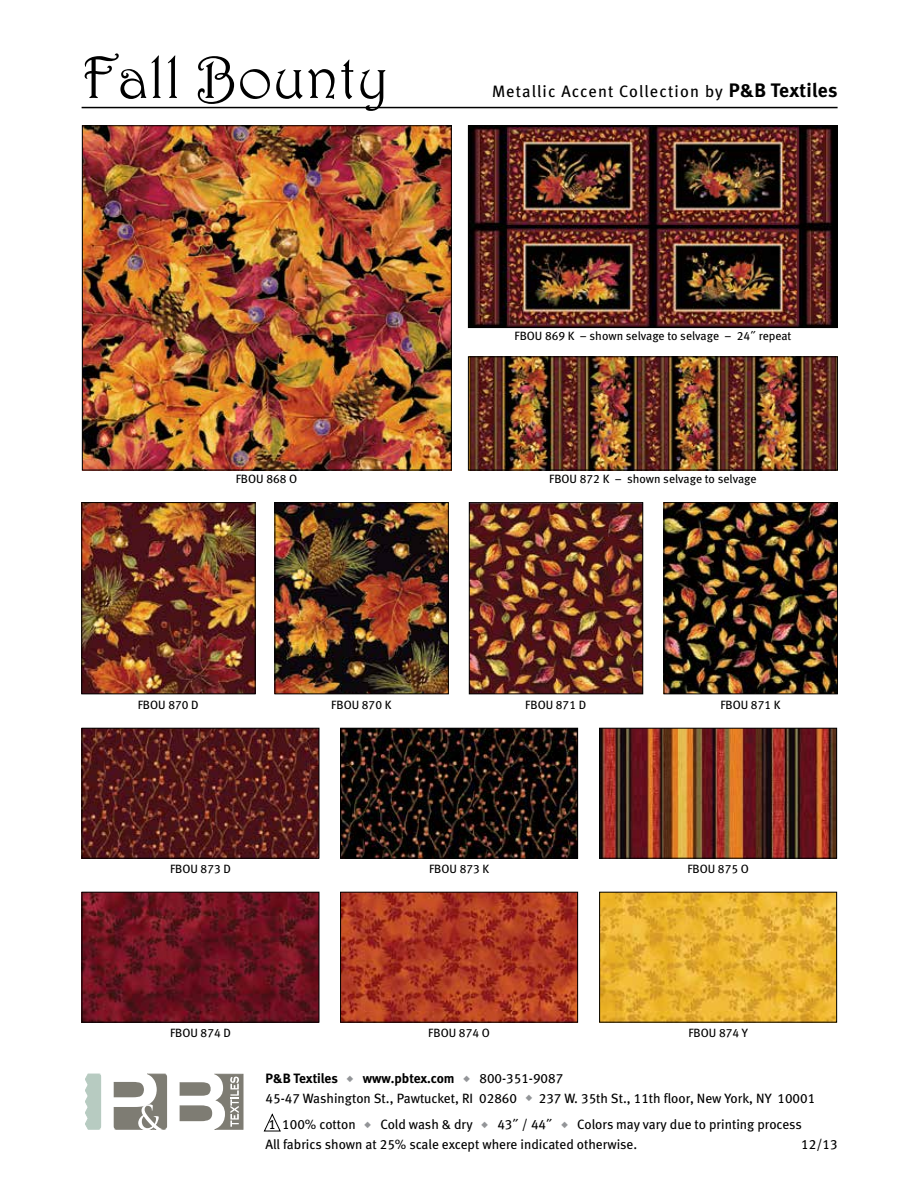
<style>
.page{position:relative;width:918px;height:1188px;background:#fff}
.page>*{position:absolute;margin:0;border:0;box-sizing:border-box;transform-origin:0 0}
.t1{font:60px "Harrington";color:#000}
.t2{font:16.5px "Meta Book LF";letter-spacing:.065em;color:#000}
.t3{font:13.5px/26.2px "Meta Book LF";color:#000}
.t4{font:13.5px "Meta Bold LF";letter-spacing:-.005em;color:#000}
.t5{font:12px "Meta Book LF";color:#000}
.s1{font-family:"Meta Bold LF";font-size:19.5px}
.s2{color:#939598}
.s3{font-family:"Meta Book LF"}
</style>
<div class="page">
<hr style="left:82px;top:107px;width:756px;height:1px;background:#000">
<img style="left:84px;top:128px;width:366px;height:340px">
<div style="left:82px;top:126px;width:370px;height:344px;border:1px solid #000"></div>
<img style="left:470px;top:128px;width:366px;height:198px">
<div style="left:468px;top:126px;width:370px;height:202px;border:1px solid #000"></div>
<img style="left:470px;top:359px;width:366px;height:109px">
<div style="left:468px;top:357px;width:370px;height:113px;border:1px solid #000"></div>
<svg style="left:85px;top:1074px;width:158px;height:56px"></svg>
<svg style="left:263px;top:1113px;width:18px;height:19px"></svg>
<img style="left:84px;top:894px;width:233px;height:126px">
<div style="left:82px;top:892px;width:237px;height:130px;border:1px solid #000"></div>
<img style="left:84px;top:730px;width:233px;height:126px">
<div style="left:82px;top:728px;width:237px;height:130px;border:1px solid #000"></div>
<img style="left:601px;top:894px;width:234px;height:126px">
<div style="left:599px;top:892px;width:238px;height:130px;border:1px solid #000"></div>
<img style="left:601px;top:730px;width:234px;height:126px">
<div style="left:599px;top:728px;width:238px;height:130px;border:1px solid #000"></div>
<img style="left:342px;top:894px;width:234px;height:126px">
<div style="left:340px;top:892px;width:238px;height:130px;border:1px solid #000"></div>
<img style="left:342px;top:730px;width:234px;height:126px">
<div style="left:340px;top:728px;width:238px;height:130px;border:1px solid #000"></div>
<img style="left:84px;top:504px;width:169px;height:188px">
<div style="left:82px;top:502px;width:173px;height:192px;border:1px solid #000"></div>
<img style="left:471px;top:504px;width:170px;height:188px">
<div style="left:469px;top:502px;width:174px;height:192px;border:1px solid #000"></div>
<img style="left:277px;top:504px;width:170px;height:188px">
<div style="left:275px;top:502px;width:174px;height:192px;border:1px solid #000"></div>
<img style="left:666px;top:504px;width:170px;height:188px">
<div style="left:664px;top:502px;width:174px;height:192px;border:1px solid #000"></div>
<h1 class="t1" style="left:82px;top:41px;width:310px">Fall Bounty</h1>
<p class="t5" style="left:236px;top:472px;width:63px">FBOU 868 O</p>
<p class="t2" style="left:492px;top:82px;width:347px">Metallic Accent Collection by <span class="s1">P&amp;B Textiles</span></p>
<p class="t5" style="left:514px;top:329px;width:278px">FBOU 869 K – shown selvage to selvage – 24˝ repeat</p>
<p class="t5" style="left:549px;top:472px;width:209px">FBOU 872 K – shown selvage to selvage</p>
<p class="t5" style="left:138px;top:698px;width:62px">FBOU 870 D</p>
<p class="t5" style="left:331px;top:698px;width:62px">FBOU 870 K</p>
<p class="t5" style="left:525px;top:698px;width:62px">FBOU 871 D</p>
<p class="t5" style="left:720px;top:698px;width:62px">FBOU 871 K</p>
<p class="t5" style="left:170px;top:861px;width:62px">FBOU 873 D</p>
<p class="t5" style="left:429px;top:861px;width:62px">FBOU 873 K</p>
<p class="t5" style="left:687px;top:861px;width:63px">FBOU 875 O</p>
<p class="t5" style="left:170px;top:1025px;width:62px">FBOU 874 D</p>
<p class="t5" style="left:428px;top:1025px;width:63px">FBOU 874 O</p>
<p class="t5" style="left:688px;top:1025px;width:61px">FBOU 874 Y</p>
<p class="t4" style="left:266px;top:1071px;width:299px">P&amp;B Textiles <span class="s2">◆</span> www.pbtex.com <span class="s2">◆</span> <span class="s3">800-351-9087</span></p>
<p class="t3" style="left:266px;top:1085px;width:551px">45-47 Washington St., Pawtucket, RI 02860 <span class="s2">◆</span> 237 W. 35th St., 11th floor, New York, NY 10001<br>1 100% cotton <span class="s2">◆</span> Cold wash &amp; dry <span class="s2">◆</span> 43˝ / 44˝ <span class="s2">◆</span> Colors may vary due to printing process</p>
<p class="t3" style="left:266px;top:1131px;width:373px">All fabrics shown at 25% scale except where indicated otherwise.</p>
<p class="t3" style="left:801px;top:1131px;width:38px">12/13</p>
</div>
